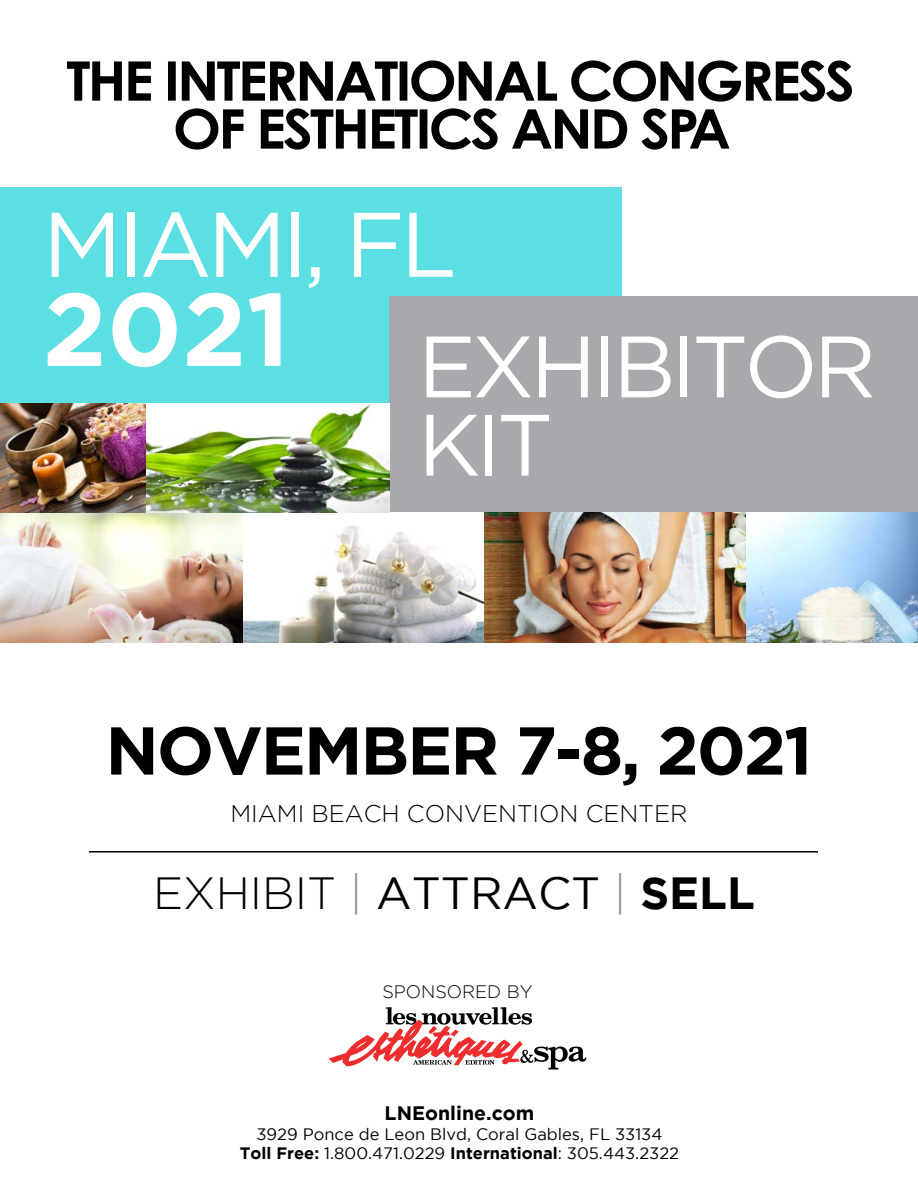
<style>
.page{position:relative;width:918px;height:1188px;background:#fff}
.page>*{position:absolute;margin:0;border:0;box-sizing:border-box;transform-origin:0 0}
.t1{font:700 103.2px "Gotham";color:#fff}
.t2{font:91.5px "Gotham";letter-spacing:-.05em;color:#fff}
.t3{font:86.85px/78.3px "Gotham";letter-spacing:-.05em;color:#fff}
.t4{font:700 67.5px "Gotham";letter-spacing:-.03em;color:#000}
.t5{font:300 45px "Gotham";color:#000}
.t6{font:300 24px "Gotham";color:#000}
.t7{font:700 19.5px "Gotham";color:#000}
.t8{font:300 18px "Gotham";color:#000}
.t9{font:16.5px/19.5px "Gotham";color:#000;text-align:center}
.s1{color:#939598}
.s2{font-weight:400}
.s3{font-weight:700}
</style>
<div class="page">
<div style="left:0;top:187px;width:622px;height:216px;background:#5bdfe3"></div>
<svg style="left:176px;top:108px;width:554px;height:42px"></svg>
<svg style="left:67px;top:60px;width:785px;height:42px"></svg>
<hr style="left:89px;top:851px;width:729px;height:2px;background:#000">
<div style="left:390px;top:297px;width:528px;height:216px;background:#a7a9ac"></div>
<img style="left:1px;top:513px;width:917px;height:129px">
<img style="left:1px;top:403px;width:389px;height:110px">
<svg style="left:329px;top:1007px;width:257px;height:62px"></svg>
<h2 class="t2" style="left:43px;top:194px;width:416px">MIAMI, FL</h2>
<h1 class="t1" style="left:43px;top:270px;width:249px">2021</h1>
<h3 class="t3" style="left:418px;top:326px;width:460px">EXHIBITOR<br>KIT</h3>
<h3 class="t4" style="left:106px;top:712px;width:708px">NOVEMBER 7-8, 2021</h3>
<h3 class="t6" style="left:230px;top:800px;width:459px">MIAMI BEACH CONVENTION CENTER</h3>
<h3 class="t5" style="left:153px;top:868px;width:603px">EXHIBIT <span class="s1">|</span> <span class="s2">ATTRACT</span> <span class="s1">|</span> <span class="s3">SELL</span></h3>
<p class="t8" style="left:382px;top:982px;width:152px">SPONSORED BY</p>
<p class="t7" style="left:385px;top:1102px;width:151px">LNEonline.com</p>
<p class="t9" style="left:240px;top:1124px;width:441px">3929 Ponce de Leon Blvd, Coral Gables, FL 33134<br><span class="s3">Toll Free:</span> 1.800.471.0229 <span class="s3">International</span>: 305.443.2322</p>
</div>
